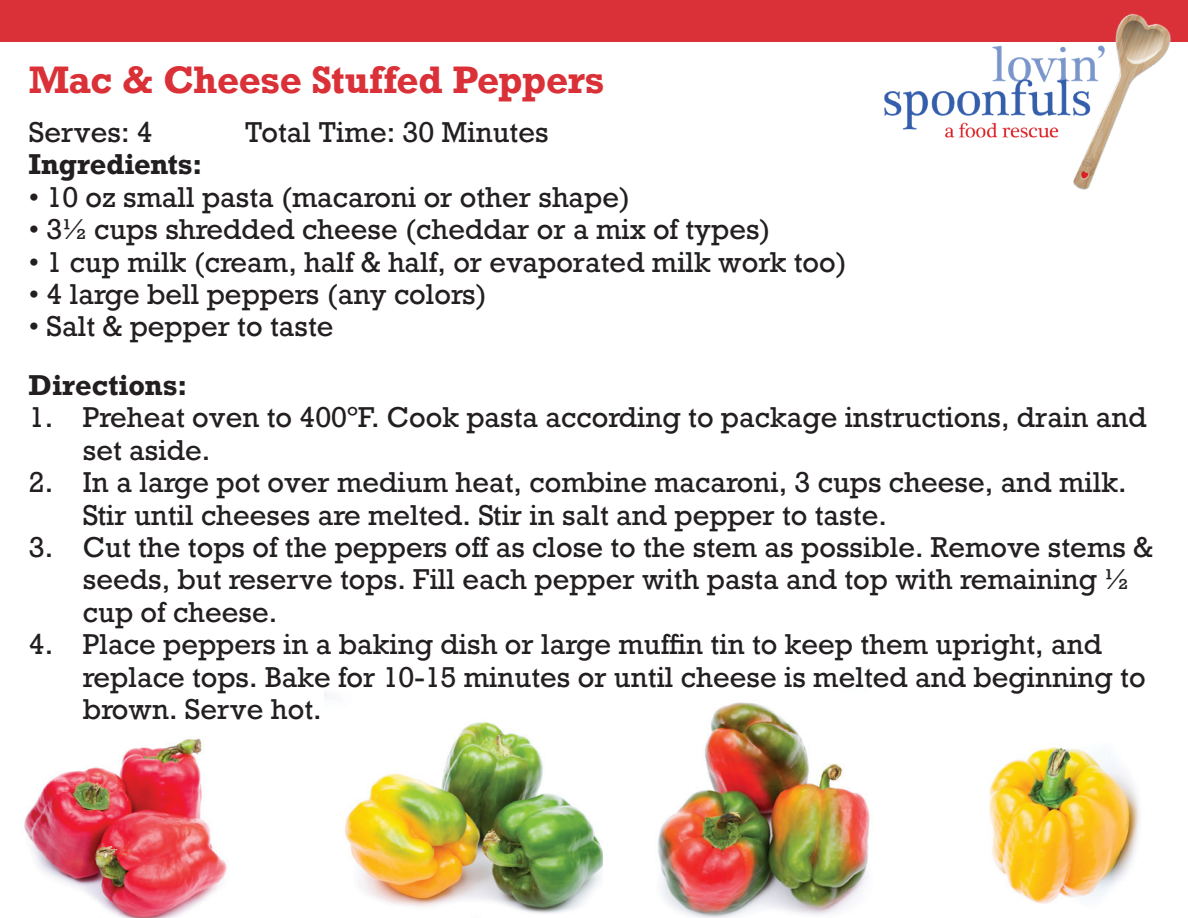
<style>
.page{position:relative;width:1188px;height:918px;background:#fff}
.page>*{position:absolute;margin:0;border:0;box-sizing:border-box;transform-origin:0 0}
.t1{font:700 36px "Rockwell";letter-spacing:-.01em;color:#da3037}
.t2{font:27px/32.4px "Rockwell";color:#231f20}
.t3{font:700 27px "Rockwell";color:#231f20}
</style>
<div class="page">
<div style="left:0;top:0;width:1188px;height:42px;background:#da3037"></div>
<img style="left:884px;top:13px;width:287px;height:177px">
<img style="left:324px;top:692px;width:546px;height:226px">
<img style="left:989px;top:747px;width:150px;height:157px">
<img style="left:24px;top:738px;width:203px;height:180px">
<div style="left:0;top:903px;width:97px;height:15px;background:#fff"></div>
<h1 class="t1" style="left:29px;top:57px;width:576px">Mac &amp; Cheese Stuffed Peppers</h1>
<p class="t2" style="left:29px;top:116px;width:125px">Serves: 4</p>
<p class="t2" style="left:245px;top:116px;width:305px">Total Time: 30 Minutes</p>
<p class="t3" style="left:29px;top:147px;width:175px">Ingredients:</p>
<p class="t2" style="left:29px;top:181px;width:603px">• 10 oz small pasta (macaroni or other shape)</p>
<p class="t2" style="left:29px;top:214px;width:743px">• 31/2 cups shredded cheese (cheddar or a mix of types)</p>
<p class="t2" style="left:29px;top:246px;width:819px">• 1 cup milk (cream, half &amp; half, or evaporated milk work too)</p>
<p class="t2" style="left:29px;top:278px;width:459px">• 4 large bell peppers (any colors)</p>
<p class="t2" style="left:29px;top:311px;width:306px">• Salt &amp; pepper to taste</p>
<p class="t3" style="left:29px;top:368px;width:160px">Directions:</p>
<p class="t2" style="left:83px;top:402px;width:1065px;text-indent:-54px">1. Preheat oven to 400ºF. Cook pasta according to package instructions, drain and set aside.</p>
<p class="t2" style="left:83px;top:467px;width:1045px;text-indent:-54px">2. In a large pot over medium heat, combine macaroni, 3 cups cheese, and milk.<br>Stir until cheeses are melted. Stir in salt and pepper to taste.</p>
<p class="t2" style="left:83px;top:531px;width:1072px;text-indent:-54px">3. Cut the tops of the peppers off as close to the stem as possible. Remove stems &amp; seeds, but reserve tops. Fill each pepper with pasta and top with remaining 1/2 cup of cheese.</p>
<p class="t2" style="left:83px;top:629px;width:1064px;text-indent:-54px">4. Place peppers in a baking dish or large muffin tin to keep them upright, and replace tops. Bake for 10-15 minutes or until cheese is melted and beginning to brown. Serve hot.</p>
</div>
